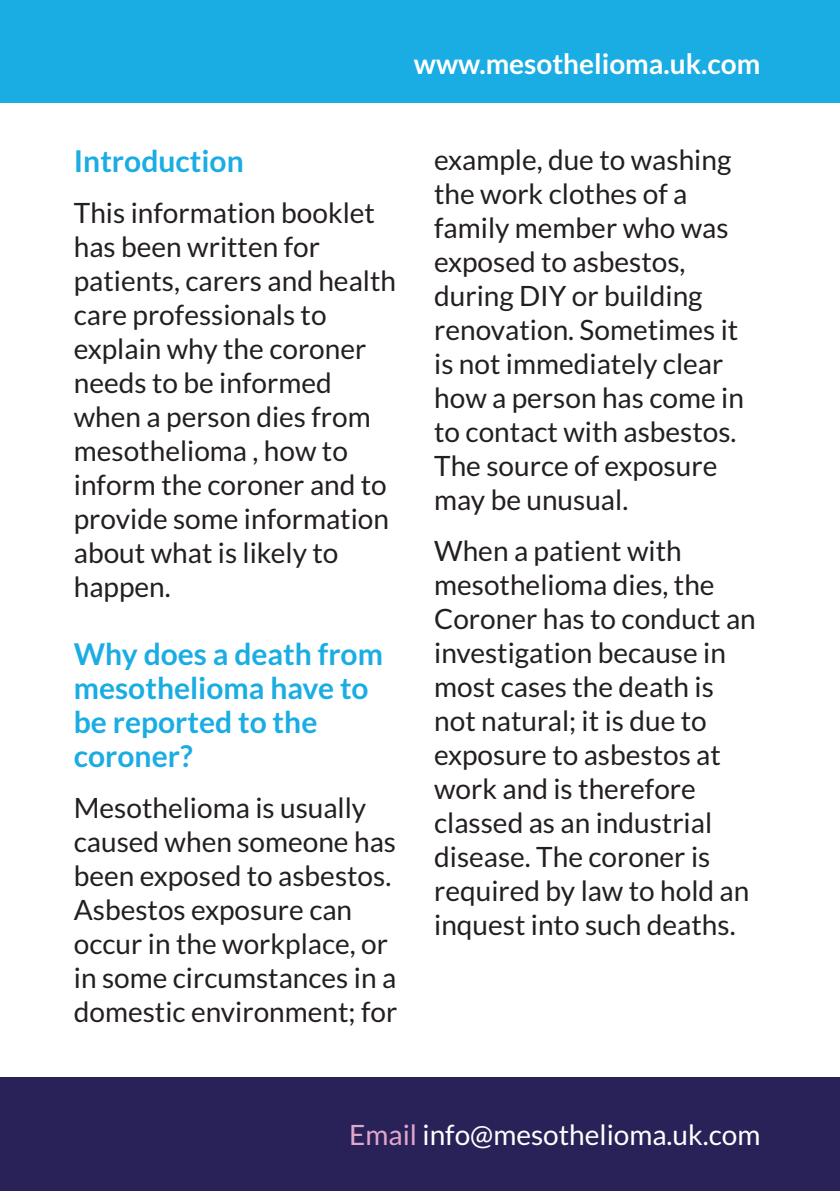
<style>
.page{position:relative;width:840px;height:1191px;background:#fff}
.page>*{position:absolute;margin:0;border:0;box-sizing:border-box;transform-origin:0 0}
.t1{font:700 30px/34px "Lato";color:#1aade4}
.t2{font:28px/34px "Lato";color:#231f20}
.t3{font:28px "Lato";color:#fff}
.t4{font:700 28px "Lato";color:#fff}
.s1{color:#e0a7cb}
</style>
<div class="page">
<div style="left:0;top:0;width:839px;height:102px;background:#1aade4"></div>
<div style="left:0;top:1077px;width:839px;height:114px;background:#292259"></div>
<p class="t4" style="left:413px;top:48px;width:348px">www.mesothelioma.uk.com</p>
<p class="t1" style="left:74px;top:144px;width:171px">Introduction</p>
<p class="t2" style="left:74px;top:198px;width:323px">This information booklet has been written for patients, carers and health care professionals to explain why the coroner needs to be informed when a person dies from mesothelioma , how to inform the coroner and to provide some information about what is likely to happen.</p>
<p class="t1" style="left:74px;top:637px;width:310px">Why does a death from mesothelioma have to be reported to the coroner?</p>
<p class="t2" style="left:74px;top:793px;width:325px">Mesothelioma is usually caused when someone has been exposed to asbestos.<br>Asbestos exposure can occur in the workplace, or in some circumstances in a domestic environment; for</p>
<p class="t2" style="left:434px;top:145px;width:311px">example, due to washing the work clothes of a family member who was exposed to asbestos, during DIY or building renovation. Sometimes it is not immediately clear how a person has come in to contact with asbestos.<br>The source of exposure may be unusual.</p>
<p class="t2" style="left:434px;top:536px;width:323px">When a patient with mesothelioma dies, the<br>Coroner has to conduct an investigation because in most cases the death is not natural; it is due to exposure to asbestos at work and is therefore classed as an industrial disease. The coroner is required by law to hold an inquest into such deaths.</p>
<p class="t3" style="left:349px;top:1125px;width:412px"><span class="s1">Email</span> info@mesothelioma.uk.com</p>
</div>
